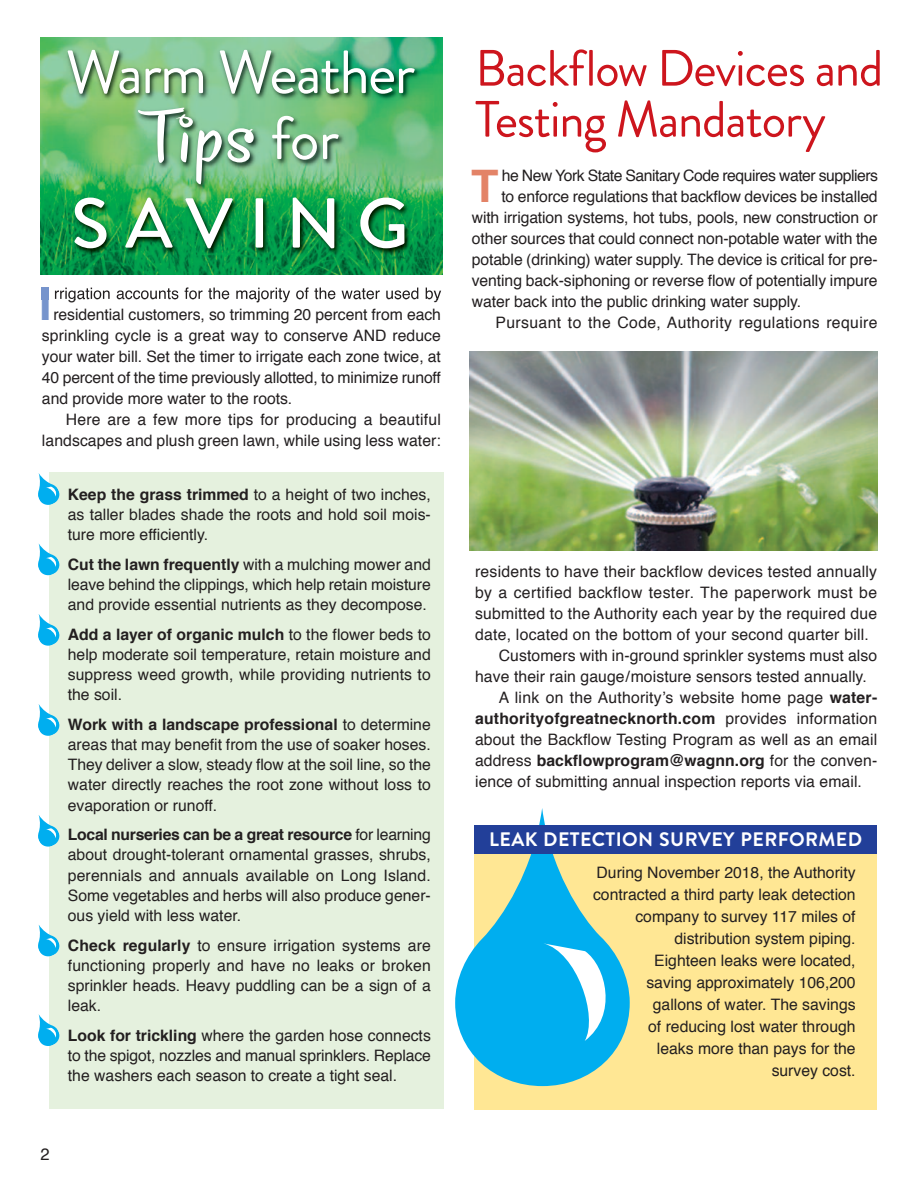
<style>
.page{position:relative;width:918px;height:1188px;background:#fff}
.page>*{position:absolute;margin:0;border:0;box-sizing:border-box;transform-origin:0 0}
.t1{font:76.2px "Chicken Basket";color:#fff;scale:1.25 1}
.t2{font:500 70.5px "Brandon Grotesque";letter-spacing:.22em;color:#fff}
.t3{font:60.9px "Brandon Grotesque";letter-spacing:-.03em;color:#fff}
.t4{font:51px/51px "Brandon Grotesque";letter-spacing:-.025em;color:#cd151d}
.t5{font:700 44.85px "Helvetica";color:#e38367}
.t6{font:700 44.85px "Helvetica";color:#7694cc}
.t7{font:700 19.5px "Brandon Grotesque";letter-spacing:.02em;color:#fff}
.t8{font:16.5px "Helvetica";color:#231f20}
.t9{font:15.75px/20.2px "Helvetica";color:#231f20;text-align:justify}
.t10{font:700 15.75px "Helvetica";letter-spacing:.015em;color:#231f20}
.t11{font:15.75px "Helvetica";letter-spacing:.025em;color:#231f20}
.t12{font:15.75px "Helvetica";letter-spacing:-.03em;color:#231f20}
.s1{font-family:"Brandon Grotesque";font-size:60.9px}
.s2{font-weight:700}
.s3{font-weight:400}
</style>
<div class="page">
<img style="left:469px;top:351px;width:409px;height:200px">
<div style="left:474px;top:827px;width:402px;height:282px;background:#ffe794"></div>
<div style="left:50px;top:472px;width:394px;height:637px;background:#e5f1de"></div>
<img style="left:40px;top:37px;width:403px;height:262px">
<svg style="left:42px;top:288px;width:7px;height:11px"></svg>
<img style="left:55px;top:288px;width:66px;height:11px">
<svg style="left:455px;top:808px;width:175px;height:278px;fill:#00aeef"></svg>
<svg style="left:543px;top:943px;width:75px;height:98px;background:#3fc1f1"></svg>
<svg style="left:38px;top:473px;width:22px;height:33px"></svg>
<svg style="left:38px;top:543px;width:22px;height:34px"></svg>
<svg style="left:38px;top:614px;width:22px;height:33px"></svg>
<svg style="left:38px;top:704px;width:22px;height:33px"></svg>
<svg style="left:38px;top:815px;width:22px;height:33px"></svg>
<svg style="left:38px;top:924px;width:22px;height:34px"></svg>
<svg style="left:38px;top:1014px;width:22px;height:33px"></svg>
<div style="left:474px;top:826px;width:402px;height:28px;background:#223f99"></div>
<h3 class="t3" style="left:65px;top:50px;width:351px">Warm Weather</h3>
<h1 class="t1" style="left:141px;top:109px;width:160px">Tips <span class="s1">for</span></h1>
<h2 class="t2" style="left:71px;top:198px;width:339px">SAVING</h2>
<h3 class="t6" style="left:39px;top:285px;width:14px">I</h3>
<p class="t9" style="left:42px;top:305px;width:400px;line-height:21px;text-indent:11px">residential customers, so trimming 20 percent from each sprinkling cycle is a great way to conserve AND reduce your water bill. Set the timer to irrigate each zone twice, at 40 percent of the time previously allotted, to minimize runoff and provide more water to the roots.</p>
<p class="t9" style="left:42px;top:410px;width:400px;line-height:21px;text-align:right">Here are a few more tips for producing a beautiful landscapes and plush green lawn, while using less water:</p>
<p class="t9" style="left:68px;top:485px;width:364px"><span class="s2">Keep the grass trimmed</span> to a height of two inches, as taller blades shade the roots and hold soil mois&shy;ture more efficiently.</p>
<p class="t9" style="left:68px;top:555px;width:364px"><span class="s2">Cut the lawn frequently</span> with a mulching mower and leave behind the clippings, which help retain moisture and provide essential nutrients as they decompose.</p>
<p class="t9" style="left:68px;top:625px;width:364px"><span class="s2">Add a layer of organic mulch</span> to the flower beds to help moderate soil temperature, retain moisture and suppress weed growth, while providing nutrients to the soil.</p>
<p class="t9" style="left:68px;top:715px;width:364px"><span class="s2">Work with a landscape professional</span> to determine areas that may benefit from the use of soaker hoses.<br>They deliver a slow, steady flow at the soil line, so the water directly reaches the root zone without loss to evaporation or runoff.</p>
<p class="t9" style="left:68px;top:826px;width:365px"><span class="s2">Local nurseries can be a great resource</span> for learning about drought-tolerant ornamental grasses, shrubs, perennials and annuals available on Long Island.<br>Some vegetables and herbs will also produce gener&shy;ous yield with less water.</p>
<p class="t9" style="left:68px;top:936px;width:364px"><span class="s2">Check regularly</span> to ensure irrigation systems are functioning properly and have no leaks or broken sprinkler heads. Heavy puddling can be a sign of a leak.</p>
<p class="t9" style="left:68px;top:1026px;width:365px"><span class="s2">Look for trickling</span> where the garden hose connects to the spigot, nozzles and manual sprinklers. Replace the washers each season to create a tight seal.</p>
<p class="t8" style="left:40px;top:1147px;width:11px">2</p>
<h3 class="t4" style="left:475px;top:50px;width:410px">Backflow Devices and<br>Testing Mandatory</h3>
<h3 class="t5" style="left:471px;top:167px;width:29px">T</h3>
<p class="t12" style="left:502px;top:168px;width:378px">he New York State Sanitary Code requires water suppliers</p>
<p class="t9" style="left:501px;top:187px;width:378px">to enforce regulations that backflow devices be installed</p>
<p class="t9" style="left:472px;top:208px;width:407px">with irrigation systems, hot tubs, pools, new construction or</p>
<p class="t9" style="left:472px;top:229px;width:407px">other sources that could connect non-potable water with the</p>
<p class="t9" style="left:472px;top:250px;width:407px">potable (drinking) water supply. The device is critical for pre-</p>
<p class="t9" style="left:472px;top:271px;width:407px">venting back-siphoning or reverse flow of potentially impure</p>
<p class="t9" style="left:472px;top:292px;width:331px">water back into the public drinking water supply.</p>
<p class="t11" style="left:496px;top:315px;width:384px">Pursuant to the Code, Authority regulations require</p>
<p class="t9" style="left:475px;top:563px;width:404px">residents to have their backflow devices tested annually</p>
<p class="t11" style="left:475px;top:586px;width:404px">by a certified backflow tester. The paperwork must be</p>
<p class="t9" style="left:475px;top:605px;width:404px">submitted to the Authority each year by the required due</p>
<p class="t9" style="left:475px;top:626px;width:395px">date, located on the bottom of your second quarter bill.</p>
<p class="t9" style="left:499px;top:647px;width:380px">Customers with in-ground sprinkler systems must also</p>
<p class="t9" style="left:475px;top:668px;width:393px">have their rain gauge/moisture sensors tested annually.</p>
<p class="t9" style="left:499px;top:689px;width:380px">A link on the Authority’s website home page <span class="s2">water-</span></p>
<p class="t10" style="left:475px;top:712px;width:404px">authorityofgreatnecknorth.com <span class="s3">provides information</span></p>
<p class="t9" style="left:475px;top:731px;width:404px">about the Backflow Testing Program as well as an email</p>
<p class="t10" style="left:475px;top:754px;width:404px"><span class="s3">address</span> backflowprogram@wagnn.org <span class="s3">for the conven-</span></p>
<p class="t9" style="left:475px;top:773px;width:388px">ience of submitting annual inspection reports via email.</p>
<p class="t7" style="left:489px;top:832px;width:374px">LEAK DETECTION SURVEY PERFORMED</p>
<p class="t9" style="left:593px;top:863px;width:264px;line-height:22px;text-align:right">During November 2018, the Authority contracted a third party leak detection company to survey 117 miles of distribution system piping.<br>Eighteen leaks were located,<br>saving approximately 106,200 gallons of water. The savings<br>of reducing lost water through<br>leaks more than pays for the<br>survey cost.</p>
</div>
